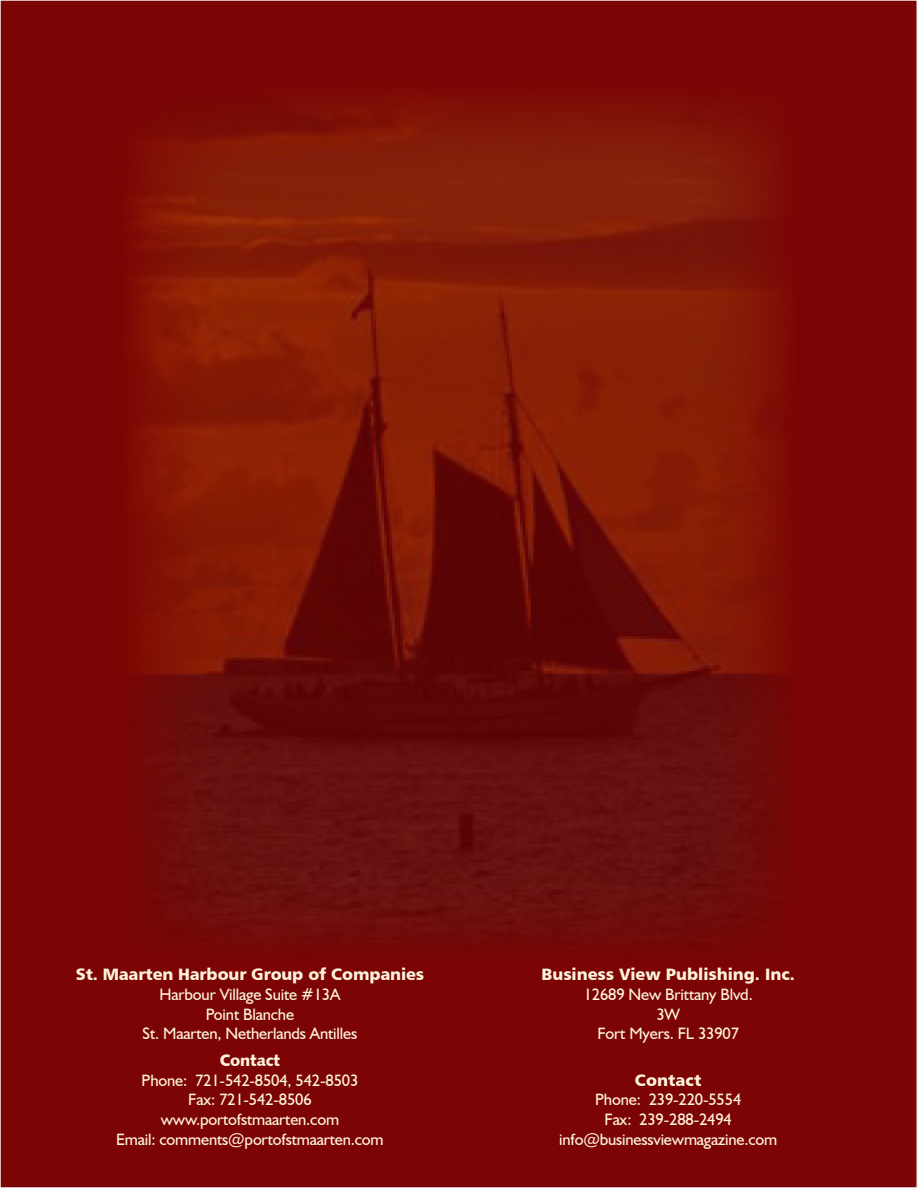
<style>
.page{position:relative;width:918px;height:1188px;background:#fff}
.page>*{position:absolute;margin:0;border:0;box-sizing:border-box;transform-origin:0 0}
.Text_subhead{font:16.5px/19.8px "Humanist 521 BT";letter-spacing:-.01em;color:#fef4dc;text-align:center}
.Text_subhead-2{font:16.5px "Humanist 777 BT Black B";letter-spacing:-.01em;color:#fef4dc}
.Text_subhead-3{font:16.5px "Humanist 531 BT Black A";letter-spacing:-.01em;color:#fef4dc}
</style>
<div class="page">
<div style="left:0;top:0;width:917px;height:1188px;background:#7c0405"></div>
<img style="left:135px;top:101px;width:645px;height:844px">
<p class="Text_subhead-2" style="left:76px;top:964px;width:350px">St. Maarten Harbour Group of Companies</p>
<p class="Text_subhead" style="left:160px;top:984px;width:182px">Harbour Village Suite #13A</p>
<p class="Text_subhead" style="left:206px;top:1004px;width:90px">Point Blanche</p>
<p class="Text_subhead" style="left:143px;top:1023px;width:216px">St. Maarten, Netherlands Antilles</p>
<p class="Text_subhead-3" style="left:220px;top:1050px;width:62px">Contact</p>
<p class="Text_subhead" style="left:142px;top:1070px;width:218px">Phone: 721-542-8504, 542-8503</p>
<p class="Text_subhead" style="left:188px;top:1090px;width:125px">Fax: 721-542-8506</p>
<p class="Text_subhead" style="left:161px;top:1109px;width:180px">www.portofstmaarten.com</p>
<p class="Text_subhead" style="left:116px;top:1129px;width:269px">Email: comments@portofstmaarten.com</p>
<p class="Text_subhead-2" style="left:541px;top:964px;width:255px">Business View Publishing. Inc.</p>
<p class="Text_subhead" style="left:584px;top:984px;width:171px">12689 New Brittany Blvd.</p>
<p class="Text_subhead" style="left:598px;top:1004px;width:143px">3W<br>Fort Myers. FL 33907</p>
<p class="Text_subhead-2" style="left:635px;top:1069px;width:68px">Contact</p>
<p class="Text_subhead" style="left:595px;top:1090px;width:148px">Phone: 239-220-5554</p>
<p class="Text_subhead" style="left:605px;top:1109px;width:129px">Fax: 239-288-2494</p>
<p class="Text_subhead" style="left:559px;top:1129px;width:220px">info@businessviewmagazine.com</p>
</div>
